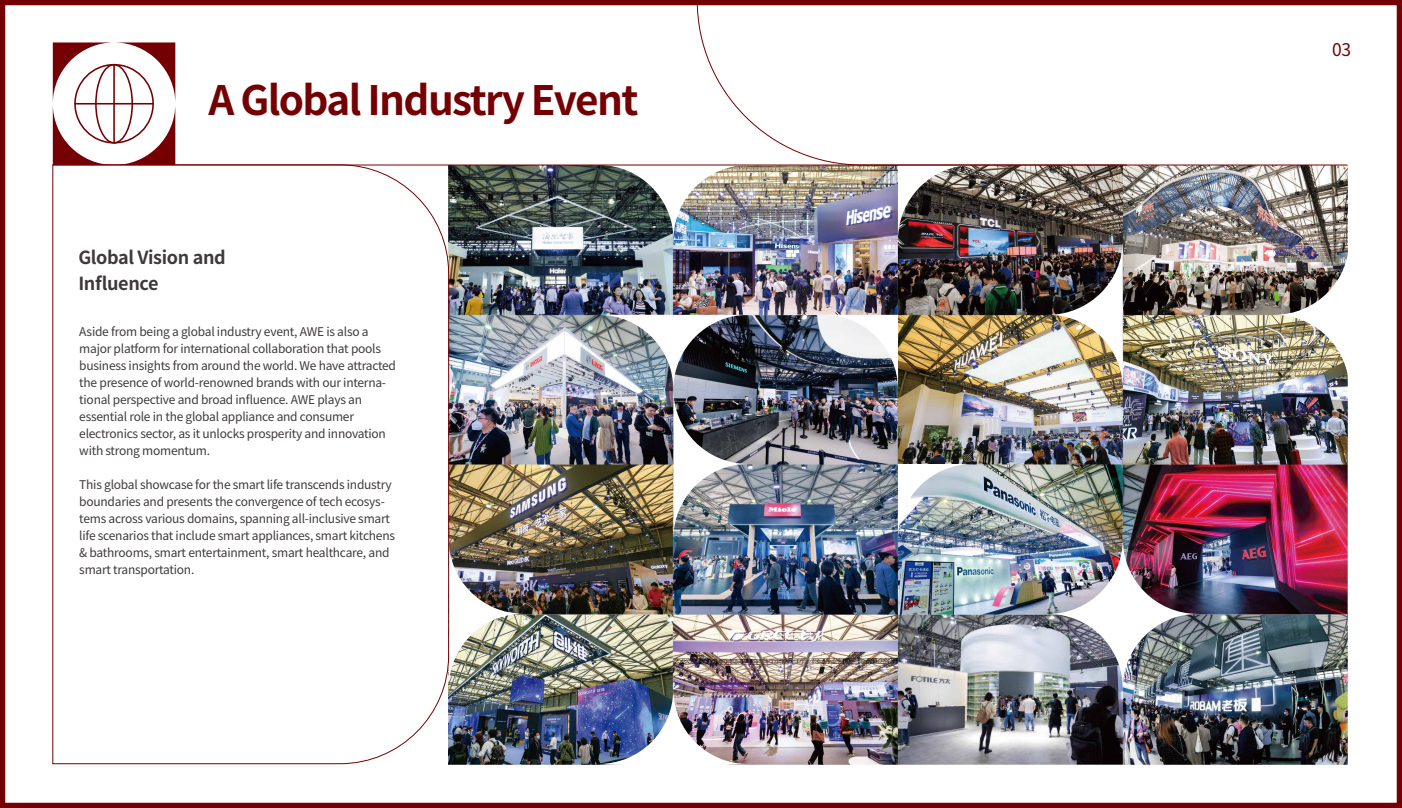
<style>
.page{position:relative;width:1402px;height:808px;background:#fff}
.page>*{position:absolute;margin:0;border:0;box-sizing:border-box;transform-origin:0 0}
.t1{font:700 40.5px "Source Han Sans CN";letter-spacing:-.04em;color:#740003}
.t2{font:700 18px/26.5px "Source Han Sans CN";letter-spacing:-.02em;color:#3e3a39}
.t3{font:17.4px "Source Han Sans CN";color:#740003}
.t4{font:12px/17px "Source Han Sans CN";letter-spacing:-.02em;color:#3e3a39}
</style>
<div class="page">
<img style="left:0;top:0;width:1402px;height:808px">
<svg style="left:52px;top:164px;width:397px;height:600px"></svg>
<img style="left:1274px;top:240px;width:75px;height:150px">
<img style="left:1048px;top:539px;width:150px;height:150px">
<hr style="left:53px;top:165px;width:1295px;height:1px;background:#740003">
<svg style="left:696px;top:0;width:432px;height:166px"></svg>
<h1 class="t1" style="left:208px;top:77px;width:431px">A Global Industry Event</h1>
<h2 class="t2" style="left:78px;top:244px;width:149px">Global Vision and<br>Influence</h2>
<p class="t4" style="left:79px;top:323px;width:318px">Aside from being a global industry event, AWE is also a major platform for international collaboration that pools business insights from around the world. We have attracted the presence of world-renowned brands with our interna&shy;tional perspective and broad influence. AWE plays an essential role in the global appliance and consumer electronics sector, as it unlocks prosperity and innovation with strong momentum.</p>
<p class="t4" style="left:79px;top:476px;width:317px">This global showcase for the smart life transcends industry boundaries and presents the convergence of tech ecosys&shy;tems across various domains, spanning all-inclusive smart life scenarios that include smart appliances, smart kitchens &amp; bathrooms, smart entertainment, smart healthcare, and smart transportation.</p>
<h3 class="t3" style="left:1332px;top:39px;width:20px">03</h3>
</div>
